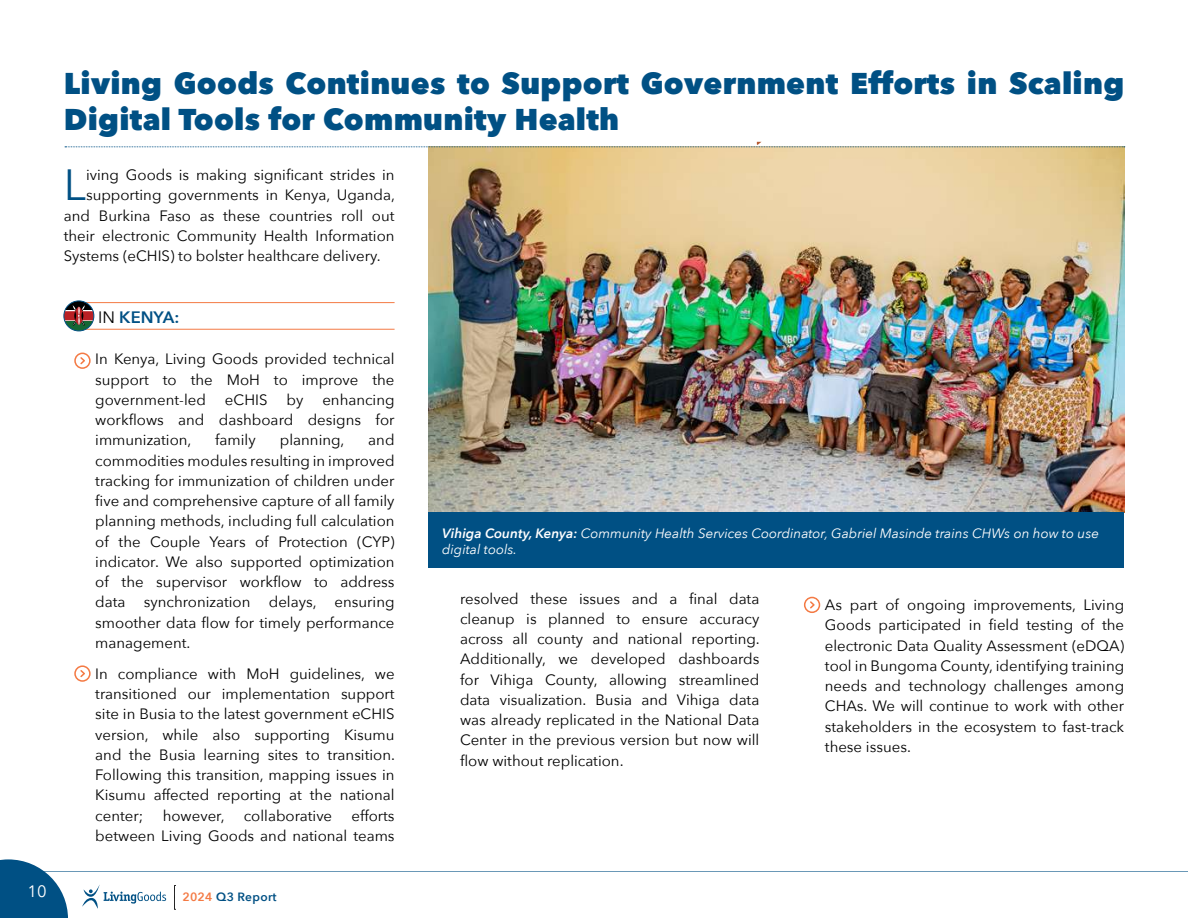
<style>
.page{position:relative;width:1188px;height:918px;background:#fff}
.page>*{position:absolute;margin:0;border:0;box-sizing:border-box;transform-origin:0 0}
.t1{font:43.65px "Avenir Next";color:#005084}
.t2{font:800 30px/36px "Avenir Next";letter-spacing:.01em;color:#005084}
.t3{font:600 16.5px "Avenir Next";color:#005084}
.t4{font:16.5px "Avenir Next";color:#fff}
.t5{font:15px/20.2px "Avenir Next";color:#000;text-align:justify}
.t6{font:italic 13.5px/16.5px "Avenir Next";color:#fff}
.t7{font:600 12px "Avenir Next";letter-spacing:.025em;color:#005084}
.s1{font-weight:400;color:#000}
.s2{color:#f47a44}
.s3{font-weight:600}
</style>
<div class="page">
<svg style="left:174px;top:885px;width:2px;height:25px"></svg>
<svg style="left:82px;top:885px;width:84px;height:24px"></svg>
<svg style="left:0;top:859px;width:68px;height:59px"></svg>
<hr style="left:0;top:871px;width:1188px;height:1px;background:#005084">
<img style="left:429px;top:147px;width:695px;height:365px">
<div style="left:429px;top:512px;width:695px;height:55px;background:#005084"></div>
<svg style="left:65px;top:142px;width:1060px;height:5px"></svg>
<svg style="left:74px;top:353px;width:17px;height:16px"></svg>
<svg style="left:74px;top:665px;width:17px;height:17px"></svg>
<svg style="left:804px;top:597px;width:16px;height:16px"></svg>
<hr style="left:74px;top:329px;width:321px;height:1px;background:#f47a44">
<hr style="left:74px;top:302px;width:321px;height:1px;background:#f47a44">
<svg style="left:68px;top:301px;width:26px;height:4px"></svg>
<svg style="left:66px;top:325px;width:28px;height:6px"></svg>
<svg style="left:64px;top:305px;width:30px;height:20px"></svg>
<div style="left:64px;top:301px;width:30px;height:30px;border:1px solid #005084;border-radius:50%"></div>
<h2 class="t2" style="left:64px;top:65px;width:1062px">Living Goods Continues to Support Government Efforts in Scaling<br>Digital Tools for Community Health</h2>
<h1 class="t1" style="left:64px;top:148px;width:24px">L</h1>
<p class="t5" style="left:86px;top:164px;width:310px">iving Goods is making significant strides in</p>
<p class="t5" style="left:86px;top:184px;width:311px">supporting governments in Kenya, Uganda,</p>
<p class="t5" style="left:64px;top:205px;width:332px">and Burkina Faso as these countries roll out</p>
<p class="t5" style="left:64px;top:225px;width:332px">their electronic Community Health Information</p>
<p class="t5" style="left:64px;top:245px;width:318px">Systems (eCHIS) to bolster healthcare delivery.</p>
<p class="t4" style="left:27px;top:877px;width:21px">10</p>
<p class="t3" style="left:98px;top:303px;width:45px"><span class="s1">In</span> Kenya</p>
<p class="t3" style="left:175px;top:303px;width:6px">:</p>
<p class="t5" style="left:95px;top:348px;width:301px">In Kenya, Living Goods provided technical support to the MoH to improve the government-led</p>
<p class="t5" style="left:95px;top:389px;width:301px;text-indent:227px">enhancing workflows and dashboard designs for immunization,</p>
<p class="t5" style="left:225px;top:389px;width:44px">eCHIS</p>
<p class="t5" style="left:286px;top:389px;width:18px">by</p>
<p class="t5" style="left:215px;top:429px;width:42px">family</p>
<p class="t5" style="left:280px;top:429px;width:66px">planning,</p>
<p class="t5" style="left:95px;top:429px;width:301px;text-indent:273px">and commodities modules resulting in improved tracking for immunization of children under five and comprehensive capture of all family planning methods, including full calculation of the Couple Years of Protection (CYP) indicator. We also supported optimization of the supervisor workflow to address data synchronization delays, ensuring smoother data flow for timely performance management.</p>
<p class="t5" style="left:95px;top:663px;width:301px">In compliance with MoH guidelines, we transitioned our implementation support site in Busia to the latest government eCHIS version, while also supporting Kisumu and the Busia learning sites to transition.<br>Following this transition, mapping issues in Kisumu affected reporting at the national center;</p>
<p class="t5" style="left:95px;top:805px;width:301px;text-align:right">efforts<br>between Living Goods and national teams</p>
<p class="t5" style="left:163px;top:805px;width:64px">however,</p>
<p class="t5" style="left:244px;top:805px;width:90px">collaborative</p>
<p class="t7" style="left:182px;top:887px;width:96px"><span class="s2">2024</span> Q3 Report</p>
<p class="t6" style="left:442px;top:524px;width:658px"><span class="s3">Vihiga County, Kenya:</span> Community Health Services Coordinator, Gabriel Masinde trains CHWs on how to use digital tools.</p>
<p class="t5" style="left:460px;top:588px;width:301px">resolved these issues and a final data cleanup is planned to ensure accuracy across all county and national reporting.<br>Additionally, we developed dashboards for Vihiga County, allowing streamlined data visualization. Busia and Vihiga data was already replicated in the National Data Center in the previous version but now will flow without replication.</p>
<p class="t5" style="left:825px;top:594px;width:301px">As part of ongoing improvements, Living Goods participated in field testing of the electronic Data Quality Assessment (eDQA) tool in Bungoma County, identifying training needs and technology challenges among CHAs. We will continue to work with other stakeholders in the ecosystem to fast-track these issues.</p>
</div>
